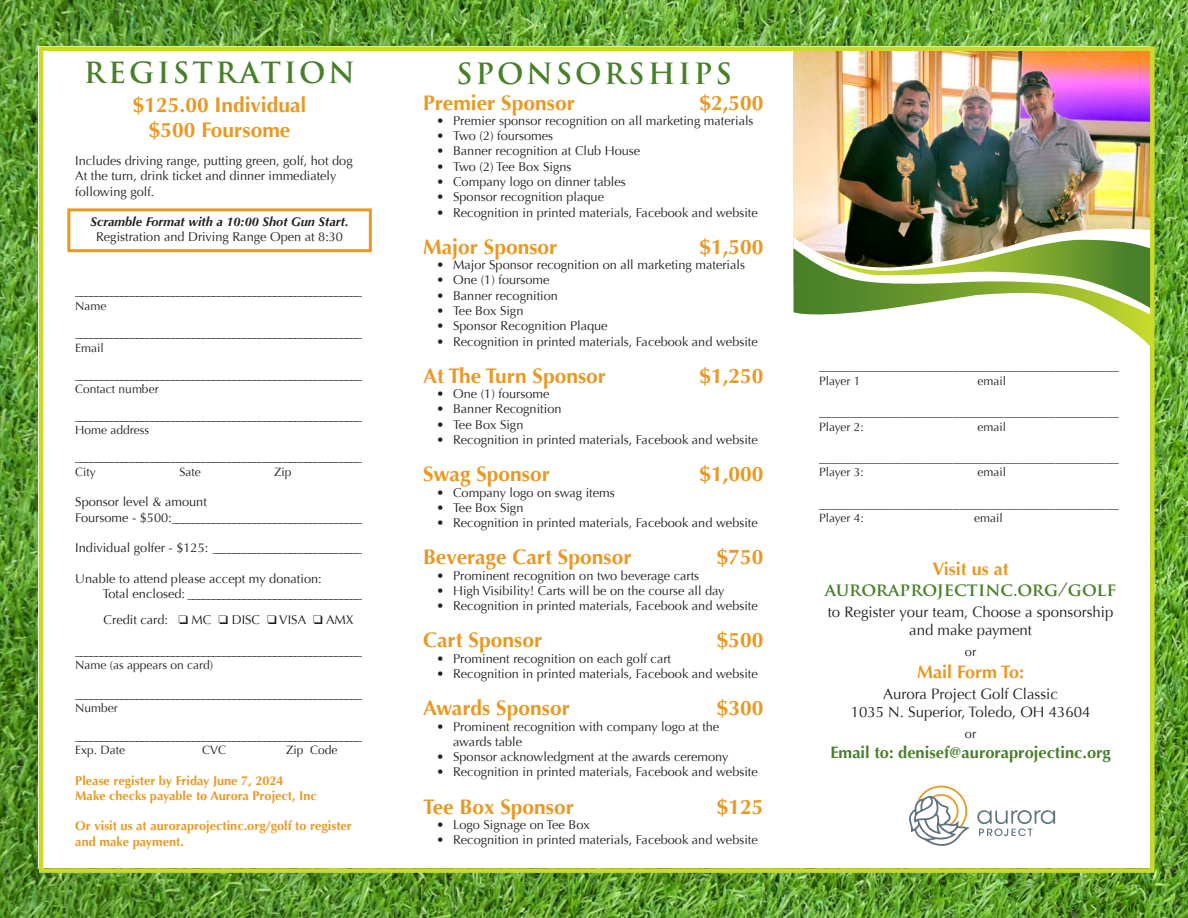
<style>
.page{position:relative;width:1188px;height:918px;background:#fff}
.page>*{position:absolute;margin:0;border:0;box-sizing:border-box;transform-origin:0 0}
.t1{font:700 28.5px "Trajan Pro";letter-spacing:.1em;color:#478029}
.t2{font:700 21px "Optima";color:#e89924}
.t3{font:700 18px "Trajan Pro";letter-spacing:-.005em;color:#478029}
.t4{font:700 18px "Optima";color:#e89924}
.t5{font:700 16.5px "Optima";color:#478029}
.t6{font:15px/18px "Optima";color:#231f20;text-align:center}
.t7{font:12.75px/15.3px "Optima";color:#231f20}
.t8{font:700 12.75px/15.3px "Optima";color:#e89924}
.t9{font:italic 700 12.75px "Optima";color:#231f20}
.t10{font:12px "Optima";color:#231f20}
</style>
<div class="page">
<img style="left:0;top:0;width:1188px;height:918px">
<div style="left:39px;top:46px;width:1111px;height:822px;background:#fff"></div>
<img style="left:794px;top:51px;width:356px;height:171px">
<img style="left:794px;top:222px;width:356px;height:18px">
<svg style="left:794px;top:240px;width:356px;height:106px"></svg>
<div style="left:39px;top:46px;width:1116px;height:827px;border:4px solid #c9da2b"></div>
<div style="left:67px;top:208px;width:305px;height:44px;border:3px solid #e89924"></div>
<svg style="left:977px;top:810px;width:78px;height:26px"></svg>
<svg style="left:909px;top:785px;width:61px;height:61px"></svg>
<p class="t1" style="left:84px;top:55px;width:273px">REGISTRATION</p>
<p class="t2" style="left:133px;top:93px;width:175px">$125.00 Individual</p>
<p class="t2" style="left:149px;top:118px;width:143px">$500 Foursome</p>
<p class="t7" style="left:75px;top:153px;width:279px">Includes driving range, putting green, golf, hot dog</p>
<p class="t7" style="left:75px;top:169px;width:263px">At the turn, drink ticket and dinner immediately following golf.</p>
<p class="t9" style="left:91px;top:214px;width:259px">Scramble Format with a 10:00 Shot Gun Start.</p>
<p class="t7" style="left:96px;top:229px;width:248px">Registration and Driving Range Open at 8:30</p>
<p class="t7" style="left:75px;top:283px;width:288px">________________________________________________________</p>
<p class="t10" style="left:75px;top:299px;width:33px">Name</p>
<p class="t7" style="left:75px;top:325px;width:288px">________________________________________________________</p>
<p class="t10" style="left:75px;top:341px;width:30px">Email</p>
<p class="t7" style="left:75px;top:367px;width:288px">________________________________________________________</p>
<p class="t10" style="left:75px;top:382px;width:85px">Contact number</p>
<p class="t7" style="left:75px;top:408px;width:288px">________________________________________________________</p>
<p class="t10" style="left:75px;top:423px;width:76px">Home address</p>
<p class="t7" style="left:75px;top:450px;width:288px">________________________________________________________</p>
<p class="t10" style="left:75px;top:465px;width:22px">City</p>
<p class="t10" style="left:179px;top:465px;width:23px">Sate</p>
<p class="t10" style="left:274px;top:465px;width:19px">Zip</p>
<p class="t7" style="left:75px;top:495px;width:133px">Sponsor level &amp; amount</p>
<p class="t7" style="left:75px;top:510px;width:288px">Foursome - $500:_____________________________________</p>
<p class="t7" style="left:75px;top:541px;width:288px">Individual golfer - $125: _____________________________</p>
<p class="t7" style="left:75px;top:571px;width:248px">Unable to attend please accept my donation:</p>
<p class="t7" style="left:103px;top:586px;width:261px">Total enclosed: __________________________________</p>
<p class="t7" style="left:104px;top:612px;width:252px">Credit card: ❑ MC ❑ DISC ❑ VISA ❑ AMX</p>
<p class="t7" style="left:75px;top:643px;width:288px">________________________________________________________</p>
<p class="t10" style="left:75px;top:658px;width:140px">Name (as appears on card)</p>
<p class="t7" style="left:75px;top:686px;width:288px">________________________________________________________</p>
<p class="t10" style="left:75px;top:701px;width:44px">Number</p>
<p class="t7" style="left:75px;top:728px;width:288px">________________________________________________________</p>
<p class="t10" style="left:75px;top:743px;width:52px">Exp. Date</p>
<p class="t10" style="left:202px;top:743px;width:26px">CVC</p>
<p class="t10" style="left:286px;top:743px;width:53px">Zip Code</p>
<p class="t8" style="left:75px;top:773px;width:210px">Please register by Friday June 7, 2024</p>
<p class="t8" style="left:75px;top:788px;width:243px">Make checks payable to Aurora Project, Inc</p>
<p class="t8" style="left:75px;top:819px;width:278px">Or visit us at auroraprojectinc.org/golf to register and make payment.</p>
<p class="t1" style="left:456px;top:56px;width:278px">SPONSORSHIPS</p>
<p class="t2" style="left:423px;top:90px;width:153px">Premier Sponsor</p>
<p class="t2" style="left:699px;top:90px;width:66px">$2,500</p>
<p class="t7" style="left:437px;top:113px;width:318px">• Premier sponsor recognition on all marketing materials</p>
<p class="t7" style="left:437px;top:128px;width:118px">• Two (2) foursomes</p>
<p class="t7" style="left:437px;top:144px;width:205px">• Banner recognition at Club House</p>
<p class="t7" style="left:437px;top:159px;width:136px">• Two (2) Tee Box Signs</p>
<p class="t7" style="left:437px;top:174px;width:191px">• Company logo on dinner tables</p>
<p class="t7" style="left:437px;top:190px;width:169px">• Sponsor recognition plaque</p>
<p class="t7" style="left:437px;top:205px;width:323px">• Recognition in printed materials, Facebook and website</p>
<p class="t2" style="left:423px;top:235px;width:136px">Major Sponsor</p>
<p class="t2" style="left:699px;top:235px;width:66px">$1,500</p>
<p class="t7" style="left:437px;top:257px;width:310px">• Major Sponsor recognition on all marketing materials</p>
<p class="t7" style="left:437px;top:273px;width:114px">• One (1) foursome</p>
<p class="t7" style="left:437px;top:288px;width:123px">• Banner recognition</p>
<p class="t7" style="left:437px;top:303px;width:88px">• Tee Box Sign</p>
<p class="t7" style="left:437px;top:319px;width:172px">• Sponsor Recognition Plaque</p>
<p class="t7" style="left:437px;top:334px;width:323px">• Recognition in printed materials, Facebook and website</p>
<p class="t2" style="left:423px;top:364px;width:184px">At The Turn Sponsor</p>
<p class="t2" style="left:699px;top:364px;width:66px">$1,250</p>
<p class="t7" style="left:437px;top:386px;width:114px">• One (1) foursome</p>
<p class="t7" style="left:437px;top:402px;width:126px">• Banner Recognition</p>
<p class="t7" style="left:437px;top:417px;width:88px">• Tee Box Sign</p>
<p class="t7" style="left:437px;top:432px;width:323px">• Recognition in printed materials, Facebook and website</p>
<p class="t2" style="left:423px;top:462px;width:128px">Swag Sponsor</p>
<p class="t2" style="left:699px;top:462px;width:66px">$1,000</p>
<p class="t7" style="left:437px;top:485px;width:180px">• Company logo on swag items</p>
<p class="t7" style="left:437px;top:500px;width:88px">• Tee Box Sign</p>
<p class="t7" style="left:437px;top:515px;width:323px">• Recognition in printed materials, Facebook and website</p>
<p class="t2" style="left:423px;top:545px;width:210px">Beverage Cart Sponsor</p>
<p class="t2" style="left:717px;top:545px;width:48px">$750</p>
<p class="t7" style="left:437px;top:568px;width:264px">• Prominent recognition on two beverage carts</p>
<p class="t7" style="left:437px;top:583px;width:290px">• High Visibility! Carts will be on the course all day</p>
<p class="t7" style="left:437px;top:598px;width:323px">• Recognition in printed materials, Facebook and website</p>
<p class="t2" style="left:423px;top:628px;width:121px">Cart Sponsor</p>
<p class="t2" style="left:717px;top:628px;width:48px">$500</p>
<p class="t7" style="left:437px;top:651px;width:236px">• Prominent recognition on each golf cart</p>
<p class="t7" style="left:437px;top:666px;width:323px">• Recognition in printed materials, Facebook and website</p>
<p class="t2" style="left:423px;top:696px;width:148px">Awards Sponsor</p>
<p class="t2" style="left:717px;top:696px;width:48px">$300</p>
<p class="t7" style="left:453px;top:719px;width:268px;text-indent:-16px">• Prominent recognition with company logo at the awards table</p>
<p class="t7" style="left:437px;top:749px;width:293px">• Sponsor acknowledgment at the awards ceremony</p>
<p class="t7" style="left:437px;top:765px;width:323px">• Recognition in printed materials, Facebook and website</p>
<p class="t2" style="left:423px;top:794px;width:152px">Tee Box Sponsor</p>
<p class="t2" style="left:717px;top:794px;width:48px">$125</p>
<p class="t7" style="left:437px;top:817px;width:155px">• Logo Signage on Tee Box</p>
<p class="t7" style="left:437px;top:832px;width:323px">• Recognition in printed materials, Facebook and website</p>
<p class="t7" style="left:819px;top:358px;width:301px">_______________________________________________</p>
<p class="t10" style="left:819px;top:374px;width:43px">Player 1</p>
<p class="t10" style="left:977px;top:374px;width:30px">email</p>
<p class="t7" style="left:819px;top:404px;width:301px">_______________________________________________</p>
<p class="t10" style="left:819px;top:419px;width:46px">Player 2:</p>
<p class="t10" style="left:977px;top:419px;width:30px">email</p>
<p class="t7" style="left:819px;top:450px;width:301px">_______________________________________________</p>
<p class="t10" style="left:819px;top:465px;width:46px">Player 3:</p>
<p class="t10" style="left:977px;top:465px;width:30px">email</p>
<p class="t7" style="left:819px;top:496px;width:301px">_______________________________________________</p>
<p class="t10" style="left:819px;top:511px;width:46px">Player 4:</p>
<p class="t10" style="left:974px;top:511px;width:30px">email</p>
<h3 class="t4" style="left:932px;top:558px;width:78px">Visit us at</h3>
<h3 class="t3" style="left:825px;top:578px;width:293px">auroraprojectinc.org/golf</h3>
<p class="t6" style="left:828px;top:603px;width:287px">to Register your team, Choose a sponsorship and make payment</p>
<p class="t7" style="left:965px;top:644px;width:13px">or</p>
<h3 class="t4" style="left:917px;top:661px;width:109px">Mail Form To:</h3>
<p class="t6" style="left:851px;top:685px;width:241px">Aurora Project Golf Classic<br>1035 N. Superior, Toledo, OH 43604</p>
<p class="t7" style="left:965px;top:726px;width:13px">or</p>
<p class="t5" style="left:830px;top:742px;width:282px">Email to: denisef@auroraprojectinc.org</p>
</div>
